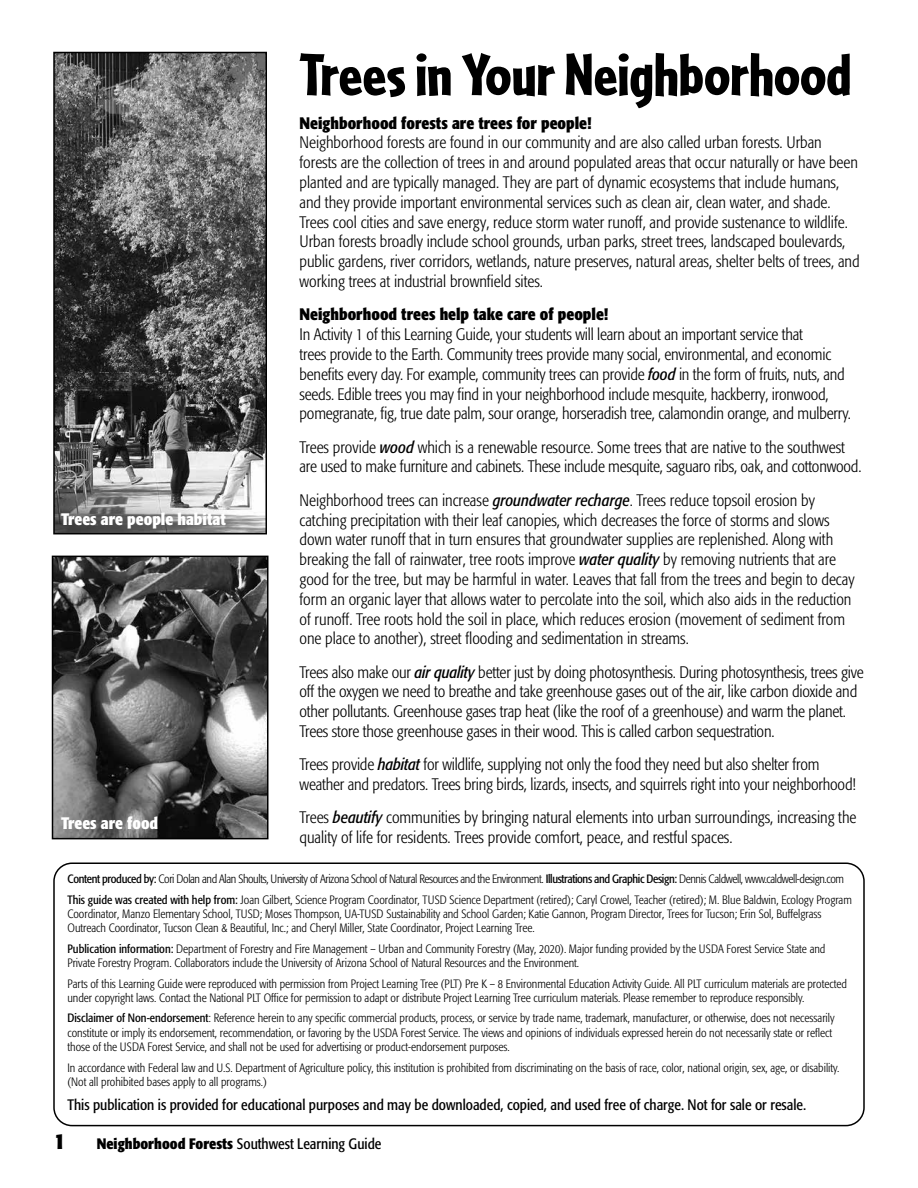
<style>
.page{position:relative;width:918px;height:1188px;background:#fff}
.page>*{position:absolute;margin:0;border:0;box-sizing:border-box;transform-origin:0 0}
.t1{font:900 63px "Cafeteria";color:#000}
.t2{font:700 condensed 22.5px "Formata";color:#000}
.t3{font:300 condensed 16.5px/19.8px "Formata";color:#000}
.t4{font:700 condensed 16.5px "Formata";color:#000}
.t5{font:700 condensed 16.5px "Formata";color:#fff}
.t6{font:condensed 15px "Formata";color:#000}
.t7{font:300 condensed 12px/14.4px "Formata";color:#000}
.s1{font-weight:400;font-style:italic}
.s2{font-weight:400}
.s3{font-weight:700}
</style>
<div class="page">
<div style="left:53px;top:862px;width:812px;height:264px;border:2px solid #000;border-radius:18px"></div>
<img style="left:56px;top:55px;width:208px;height:476px">
<div style="left:53px;top:52px;width:214px;height:482px;border:2px solid #000"></div>
<img style="left:55px;top:559px;width:210px;height:277px">
<div style="left:52px;top:556px;width:216px;height:283px;border:2px solid #000"></div>
<p class="t5" style="left:61px;top:509px;width:166px">Trees are people habitat</p>
<p class="t5" style="left:61px;top:813px;width:99px">Trees are food</p>
<h1 class="t1" style="left:300px;top:38px;width:553px">Trees in Your Neighborhood</h1>
<p class="t4" style="left:300px;top:113px;width:294px">Neighborhood forests are trees for people!</p>
<p class="t3" style="left:300px;top:133px;width:562px">Neighborhood forests are found in our community and are also called urban forests. Urban forests are the collection of trees in and around populated areas that occur naturally or have been planted and are typically managed. They are part of dynamic ecosystems that include humans, and they provide important environmental services such as clean air, clean water, and shade.<br>Trees cool cities and save energy, reduce storm water runoff, and provide sustenance to wildlife.<br>Urban forests broadly include school grounds, urban parks, street trees, landscaped boulevards, public gardens, river corridors, wetlands, nature preserves, natural areas, shelter belts of trees, and working trees at industrial brownfield sites.</p>
<p class="t4" style="left:300px;top:304px;width:310px">Neighborhood trees help take care of people!</p>
<p class="t3" style="left:300px;top:325px;width:553px">In Activity 1 of this Learning Guide, your students will learn about an important service that<br>trees provide to the Earth. Community trees provide many social, environmental, and economic benefits every day. For example, community trees can provide <span class="s1">food</span> in the form of fruits, nuts, and seeds. Edible trees you may find in your neighborhood include mesquite, hackberry, ironwood, pomegranate, fig, true date palm, sour orange, horseradish tree, calamondin orange, and mulberry.</p>
<p class="t3" style="left:300px;top:437px;width:563px">Trees provide <span class="s1">wood</span> which is a renewable resource. Some trees that are native to the southwest are used to make furniture and cabinets. These include mesquite, saguaro ribs, oak, and cottonwood.</p>
<p class="t3" style="left:300px;top:490px;width:556px">Neighborhood trees can increase <span class="s1">groundwater recharge</span>. Trees reduce topsoil erosion by catching precipitation with their leaf canopies, which decreases the force of storms and slows down water runoff that in turn ensures that groundwater supplies are replenished. Along with breaking the fall of rainwater, tree roots improve <span class="s1">water quality</span> by removing nutrients that are good for the tree, but may be harmful in water. Leaves that fall from the trees and begin to decay form an organic layer that allows water to percolate into the soil, which also aids in the reduction of runoff. Tree roots hold the soil in place, which reduces erosion (movement of sediment from one place to another), street flooding and sedimentation in streams.</p>
<p class="t3" style="left:300px;top:662px;width:566px">Trees also make our <span class="s1">air quality</span> better just by doing photosynthesis. During photosynthesis, trees give off the oxygen we need to breathe and take greenhouse gases out of the air, like carbon dioxide and other pollutants. Greenhouse gases trap heat (like the roof of a greenhouse) and warm the planet.<br>Trees store those greenhouse gases in their wood. This is called carbon sequestration.</p>
<p class="t3" style="left:300px;top:755px;width:558px">Trees provide <span class="s1">habitat</span> for wildlife, supplying not only the food they need but also shelter from weather and predators. Trees bring birds, lizards, insects, and squirrels right into your neighborhood!</p>
<p class="t3" style="left:300px;top:808px;width:558px">Trees <span class="s1">beautify</span> communities by bringing natural elements into urban surroundings, increasing the quality of life for residents. Trees provide comfort, peace, and restful spaces.</p>
<p class="t7" style="left:68px;top:869px;width:786px;line-height:20.4px"><span class="s2">Content produced by:</span> Cori Dolan and Alan Shoults, University of Arizona School of Natural Resources and the Environment. <span class="s2">Illustrations and Graphic Design:</span> Dennis Caldwell, www.caldwell-design.com<br><span class="s2">This guide was created with help from:</span> Joan Gilbert, Science Program Coordinator, TUSD Science Department (retired); Caryl Crowel, Teacher (retired); M. Blue Baldwin, Ecology Program</p>
<p class="t7" style="left:68px;top:907px;width:755px">Coordinator, Manzo Elementary School, TUSD; Moses Thompson, UA-TUSD Sustainability and School Garden; Katie Gannon, Program Director, Trees for Tucson; Erin Sol, Buffelgrass<br>Outreach Coordinator, Tucson Clean &amp; Beautiful, Inc.; and Cheryl Miller, State Coordinator, Project Learning Tree.</p>
<p class="t7" style="left:68px;top:942px;width:759px"><span class="s2">Publication information:</span> Department of Forestry and Fire Management – Urban and Community Forestry (May, 2020). Major funding provided by the USDA Forest Service State and<br>Private Forestry Program. Collaborators include the University of Arizona School of Natural Resources and the Environment.</p>
<p class="t7" style="left:68px;top:976px;width:781px">Parts of this Learning Guide were reproduced with permission from Project Learning Tree (PLT) Pre K – 8 Environmental Education Activity Guide. All PLT curriculum materials are protected under copyright laws. Contact the National PLT Office for permission to adapt or distribute Project Learning Tree curriculum materials. Please remember to reproduce responsibly.</p>
<p class="t7" style="left:68px;top:1011px;width:769px"><span class="s2">Disclaimer of Non-endorsement</span>: Reference herein to any specific commercial products, process, or service by trade name, trademark, manufacturer, or otherwise, does not necessarily constitute or imply its endorsement, recommendation, or favoring by the USDA Forest Service. The views and opinions of individuals expressed herein do not necessarily state or reflect those of the USDA Forest Service, and shall not be used for advertising or product-endorsement purposes.</p>
<p class="t7" style="left:68px;top:1060px;width:774px">In accordance with Federal law and U.S. Department of Agriculture policy, this institution is prohibited from discriminating on the basis of race, color, national origin, sex, age, or disability. (Not all prohibited bases apply to all programs.)</p>
<p class="t6" style="left:68px;top:1096px;width:740px">This publication is provided for educational purposes and may be downloaded, copied, and used free of charge. Not for sale or resale.</p>
<h2 class="t2" style="left:54px;top:1127px;width:13px">1</h2>
<p class="t6" style="left:97px;top:1135px;width:286px"><span class="s3">Neighborhood Forests</span> Southwest Learning Guide</p>
</div>
